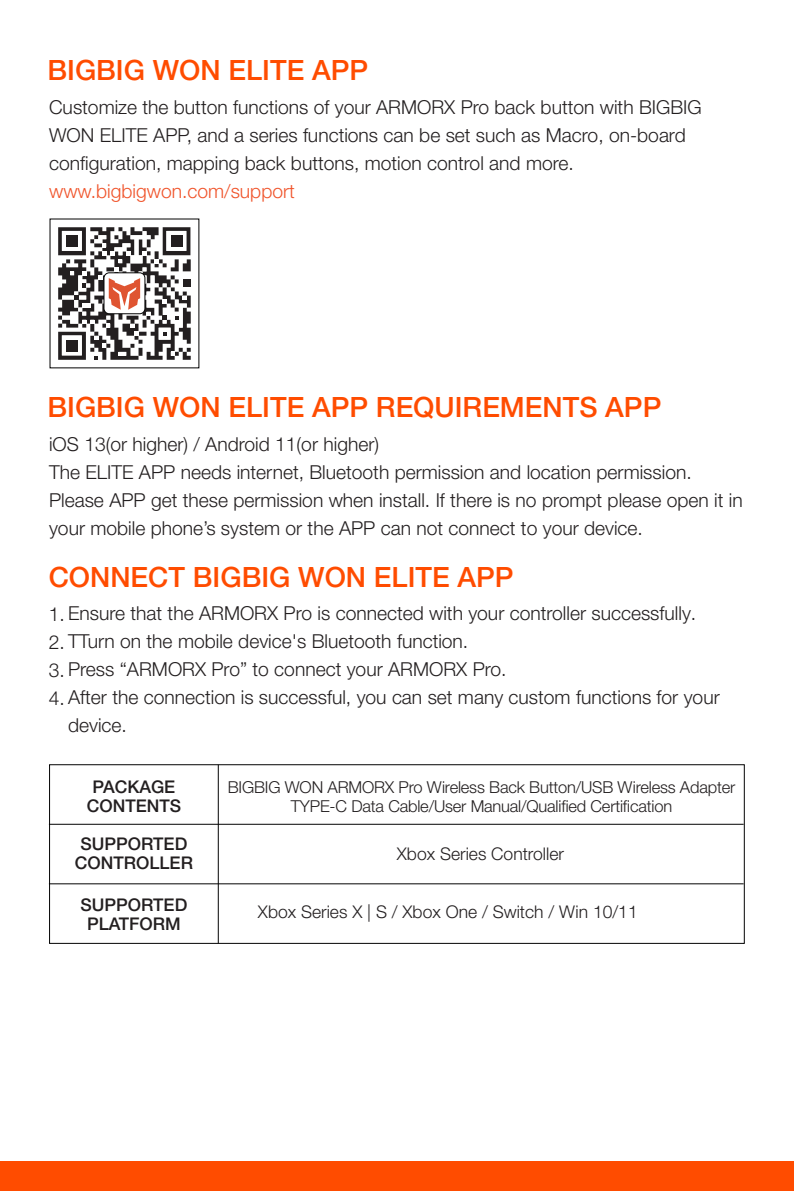
<style>
.page{position:relative;width:794px;height:1191px;background:#fff}
.page>*{position:absolute;margin:0;border:0;box-sizing:border-box;transform-origin:0 0}
.t1{font:500 28px "Helvetica Neue LT Pro";color:#ff4c00}
.t2{font:300 19.25px/28px "Helvetica Neue LT Pro";color:#231f20}
.t3{font:300 19.25px "Helvetica Neue LT Pro";color:#f0542b}
.t4{font:300 17.5px "Helvetica Neue LT Pro";color:#231f20}
.t5{font:500 17.5px/19.2px "Helvetica Neue LT Pro";color:#231f20;text-align:center}
.t6{font:300 16.45px/19.2px "Helvetica Neue LT Pro";letter-spacing:-.01em;color:#231f20;text-align:center}
</style>
<div class="page">
<div style="left:0;top:1161px;width:794px;height:30px;background:#ff4c00"></div>
<div style="left:49px;top:764px;width:695px;height:179px;border:1px solid #030303"></div>
<hr style="left:49px;top:823px;width:694px;height:2px;background:#030303">
<hr style="left:49px;top:883px;width:694px;height:1px;background:#030303">
<hr style="left:218px;top:764px;width:1px;height:179px;background:#030303">
<svg style="left:58px;top:227px;width:133px;height:133px"></svg>
<h1 class="t1" style="left:47px;top:53px;width:322px">BIGBIG WON ELITE APP</h1>
<p class="t2" style="left:49px;top:92px;width:654px">Customize the button functions of your ARMORX Pro back button with BIGBIG<br>WON ELITE APP, and a series functions can be set such as Macro, on-board configuration, mapping back buttons, motion control and more.</p>
<p class="t3" style="left:49px;top:179px;width:247px">www.bigbigwon.com/support</p>
<h1 class="t1" style="left:47px;top:390px;width:615px">BIGBIG WON ELITE APP REQUIREMENTS APP</h1>
<p class="t2" style="left:49px;top:430px;width:695px">iOS 13(or higher) / Android 11(or higher)<br>The ELITE APP needs internet, Bluetooth permission and location permission.<br>Please APP get these permission when install. If there is no prompt please open it in your mobile phone’s system or the APP can not connect to your device.</p>
<h1 class="t1" style="left:49px;top:560px;width:466px">CONNECT BIGBIG WON ELITE APP</h1>
<p class="t2" style="left:49px;top:599px;width:649px">1. Ensure that the ARMORX Pro is connected with your controller successfully.</p>
<p class="t2" style="left:49px;top:627px;width:421px">2. TTurn on the mobile device's Bluetooth function.</p>
<p class="t2" style="left:49px;top:655px;width:459px">3. Press “ARMORX Pro” to connect your ARMORX Pro.</p>
<p class="t2" style="left:68px;top:683px;width:653px;text-indent:-19px">4. After the connection is successful, you can set many custom functions for your device.</p>
<p class="t5" style="left:87px;top:776px;width:96px">PACKAGE<br>CONTENTS</p>
<p class="t5" style="left:75px;top:834px;width:120px">SUPPORTED<br>CONTROLLER</p>
<p class="t5" style="left:81px;top:895px;width:108px">SUPPORTED<br>PLATFORM</p>
<p class="t6" style="left:228px;top:777px;width:509px">BIGBIG WON ARMORX Pro Wireless Back Button/USB Wireless Adapter<br>TYPE-C Data Cable/User Manual/Qualified Certification</p>
<p class="t4" style="left:397px;top:842px;width:168px">Xbox Series Controller</p>
<p class="t4" style="left:258px;top:901px;width:381px">Xbox Series X | S / Xbox One / Switch / Win 10/11</p>
</div>
